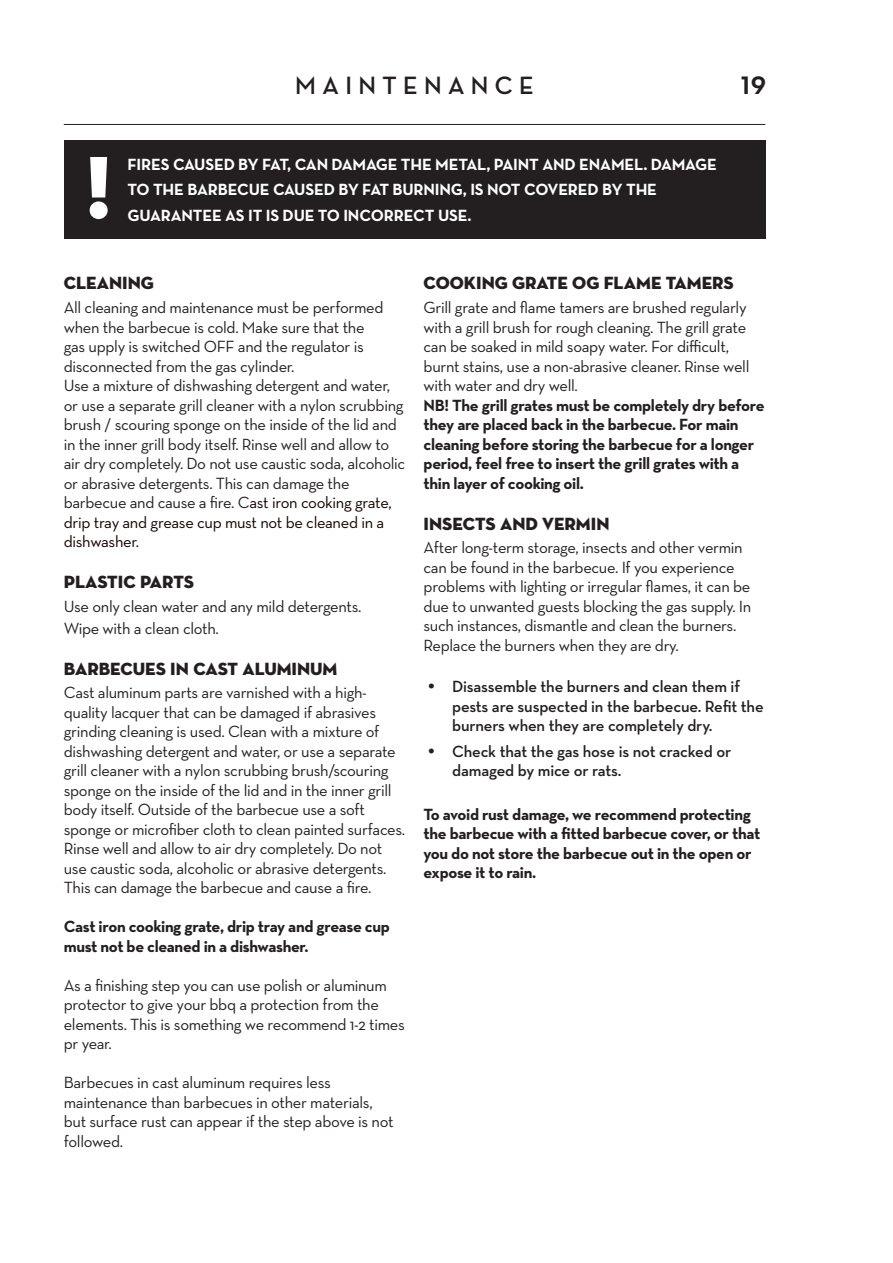
<style>
.page{position:relative;width:893px;height:1263px;background:#fff}
.page>*{position:absolute;margin:0;border:0;box-sizing:border-box;transform-origin:0 0}
.MT_NEGATIC{font:90px "Neutra Disp Titling";color:#fff}
.t1{font:700 33px "Neutra Disp";color:#231f20}
.topptekst_sider{font:700 25.5px "Neutra Disp";letter-spacing:.25em;color:#231f20}
.MT{font:18px "Neutra Disp Titling";color:#231f20}
.komponenenter{font:16.5px/19.5px "Neutra Text";letter-spacing:-.02em;color:#231f20}
.komponenenter-2{font:700 16.5px/19.5px "Neutra Text";letter-spacing:-.02em;color:#231f20}
.t2{font:600 16.5px/19.5px "Neutra Text";letter-spacing:-.01em;color:#231f20}
.Warning_negative_12{font:700 16.5px/25.5px "Neutra Text";letter-spacing:-.01em;color:#fff}
.s1{color:#150000}
.s2{font-family:"Century Gothic Pro";font-weight:400}
</style>
<div class="page">
<hr style="left:64px;top:124px;width:701px;height:1px;background:#231f20">
<div style="left:64px;top:140px;width:701px;height:99px;background:#231f20"></div>
<p class="topptekst_sider" style="left:295px;top:71px;width:240px">MAINTENANCE</p>
<p class="MT_NEGATIC" style="left:85px;top:131px;width:29px">!</p>
<p class="Warning_negative_12" style="left:128px;top:151px;width:591px">FIRES CAUSED BY FAT, CAN DAMAGE THE METAL, PAINT AND ENAMEL. DAMAGE<br>TO THE BARBECUE CAUSED BY FAT BURNING, IS NOT COVERED BY THE</p>
<p class="Warning_negative_12" style="left:128px;top:202px;width:345px">GUARANTEE AS IT IS DUE TO INCORRECT USE.</p>
<h2 class="t1" style="left:741px;top:64px;width:27px">19</h2>
<p class="MT" style="left:64px;top:272px;width:92px">CLEANING</p>
<p class="komponenenter" style="left:64px;top:297px;width:321px">All cleaning and maintenance must be performed when the barbecue is cold. Make sure that the gas upply is switched OFF and the regulator is disconnected from the gas cylinder.</p>
<p class="komponenenter" style="left:64px;top:375px;width:343px">Use a mixture of dishwashing detergent and water, or use a separate grill cleaner with a nylon scrubbing brush / scouring sponge on the inside of the lid and in the inner grill body itself. Rinse well and allow to air dry completely. Do not use caustic soda, alcoholic or abrasive detergents. This can damage the barbecue and cause a fire. C<span class="s1">ast iron cooking grate, drip tray and grease cup must not be cleaned in a dishwasher.</span></p>
<p class="MT" style="left:64px;top:571px;width:132px">PLASTIC PARTS</p>
<p class="komponenenter" style="left:64px;top:596px;width:299px">Use only clean water and any mild detergents.</p>
<p class="komponenenter" style="left:64px;top:618px;width:157px">Wipe with a clean cloth.</p>
<p class="MT" style="left:64px;top:657px;width:275px">BARBECUES IN CAST ALUMINUM</p>
<p class="komponenenter" style="left:64px;top:683px;width:343px">Cast aluminum parts are varnished with a high&shy;quality lacquer that can be damaged if abrasives grinding cleaning is used. Clean with a mixture of dishwashing detergent and water, or use a separate grill cleaner with a nylon scrubbing brush/scouring sponge on the inside of the lid and in the inner grill body itself. Outside of the barbecue use a soft sponge or microfiber cloth to clean painted surfaces.<br>Rinse well and allow to air dry completely. Do not use caustic soda, alcoholic or abrasive detergents.<br>This can damage the barbecue and cause a fire.</p>
<p class="komponenenter-2" style="left:64px;top:917px;width:328px">Cast iron cooking grate, drip tray and grease cup must not be cleaned in a dishwasher.</p>
<p class="komponenenter" style="left:64px;top:975px;width:343px">As a finishing step you can use polish or aluminum protector to give your bbq a protection from the elements. This is something we recommend 1-2 times pr year.</p>
<p class="komponenenter" style="left:64px;top:1073px;width:331px">Barbecues in cast aluminum requires less maintenance than barbecues in other materials, but surface rust can appear if the step above is not followed.</p>
<p class="MT" style="left:424px;top:272px;width:312px">COOKING GRATE OG FLAME TAMERS</p>
<p class="komponenenter" style="left:424px;top:297px;width:327px">Grill grate and flame tamers are brushed regularly with a grill brush for rough cleaning. The grill grate can be soaked in mild soapy water. For difficult, burnt stains, use a non-abrasive cleaner. Rinse well with water and dry well.</p>
<p class="komponenenter-2" style="left:424px;top:395px;width:343px">NB! The grill grates must be completely dry before they are placed back in the barbecue. For main cleaning before storing the barbecue for a longer period, feel free to insert the grill grates with a thin layer of cooking oil.</p>
<p class="MT" style="left:424px;top:512px;width:187px">INSECTS AND VERMIN</p>
<p class="komponenenter" style="left:424px;top:538px;width:329px">After long-term storage, insects and other vermin can be found in the barbecue. If you experience problems with lighting or irregular flames, it can be due to unwanted guests blocking the gas supply. In such instances, dismantle and clean the burners.<br>Replace the burners when they are dry.</p>
<p class="t2" style="left:452px;top:676px;width:313px;text-indent:-26px"><span class="s2">•</span> Disassemble the burners and clean them if pests are suspected in the barbecue. Refit the burners when they are completely dry.</p>
<p class="t2" style="left:452px;top:741px;width:281px;text-indent:-26px"><span class="s2">•</span> Check that the gas hose is not cracked or damaged by mice or rats.</p>
<p class="komponenenter-2" style="left:424px;top:804px;width:338px">To avoid rust damage, we recommend protecting the barbecue with a fitted barbecue cover, or that you do not store the barbecue out in the open or expose it to rain.</p>
</div>
